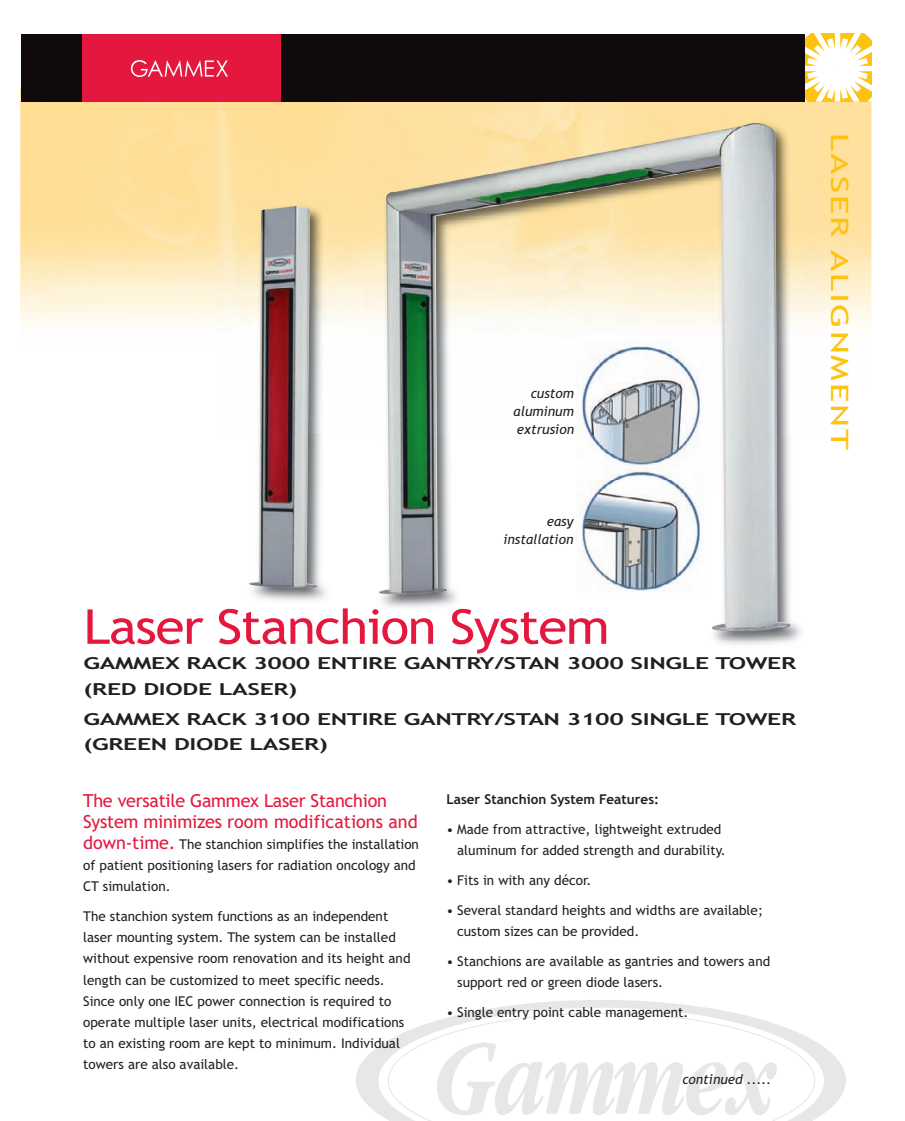
<style>
.page{position:relative;width:905px;height:1121px;background:#fff}
.page>*{position:absolute;margin:0;border:0;box-sizing:border-box;transform-origin:0 0}
.t1{font:48px "Trebuchet MS";letter-spacing:-.025em;color:#e4183e;scale:1.1 1}
.t2{font:24px "Trebuchet MS";letter-spacing:.05em;color:#fec210;scale:1.5 1}
.t3{font:18px/21px "Trebuchet MS";letter-spacing:-.015em;color:#e4183e}
.t4{font:700 16.5px/25.5px "Trebuchet MS";letter-spacing:-.015em;color:#231f20;scale:1.5 1}
.t5{font:13.5px/21px "Trebuchet MS";color:#231f20}
.t6{font:italic 13.5px/18px "Trebuchet MS";color:#231f20;text-align:justify}
.t7{font:700 13.5px "Trebuchet MS";color:#231f20}
.s1{font-size:18px;color:#e4183e}
</style>
<div class="page">
<img style="left:20px;top:87px;width:851px;height:237px">
<svg style="left:804px;top:34px;width:67px;height:67px"></svg>
<div style="left:21px;top:34px;width:783px;height:67px;background:#110a0c"></div>
<div style="left:83px;top:34px;width:198px;height:67px;background:#e4183e"></div>
<svg style="left:131px;top:60px;width:97px;height:17px"></svg>
<svg style="left:356px;top:1000px;width:489px;height:120px"></svg>
<svg style="left:388px;top:1012px;width:427px;height:108px"></svg>
<svg style="left:437px;top:1042px;width:339px;height:73px"></svg>
<img style="left:362px;top:112px;width:461px;height:512px">
<img style="left:354px;top:112px;width:8px;height:83px">
<img style="left:379px;top:123px;width:411px;height:508px">
<img style="left:218px;top:195px;width:144px;height:406px">
<img style="left:248px;top:206px;width:70px;height:382px">
<img style="left:576px;top:342px;width:128px;height:250px">
<p class="t6" style="left:513px;top:384px;width:62px;text-indent:17px">custom aluminum extrusion</p>
<p class="t6" style="left:503px;top:512px;width:71px;text-align:right">easy installation</p>
<h1 class="t1" style="left:84px;top:599px;width:479px">Laser Stanchion System</h1>
<p class="t4" style="left:84px;top:651px;width:476px">GAMMEX RACK 3000 ENTIRE GANTRY/STAN 3000 SINGLE TOWER (RED DIODE LASER)</p>
<p class="t4" style="left:84px;top:706px;width:476px">GAMMEX RACK 3100 ENTIRE GANTRY/STAN 3100 SINGLE TOWER (GREEN DIODE LASER)</p>
<h3 class="t3" style="left:83px;top:790px;width:336px">The versatile Gammex Laser Stanchion<br>System minimizes room modifications and</h3>
<p class="t5" style="left:83px;top:834px;width:337px"><span class="s1">down-time.</span> The stanchion simplifies the installation of patient positioning lasers for radiation oncology and<br>CT simulation.</p>
<p class="t5" style="left:83px;top:906px;width:329px">The stanchion system functions as an independent laser mounting system. The system can be installed without expensive room renovation and its height and length can be customized to meet specific needs.<br>Since only one IEC power connection is required to operate multiple laser units, electrical modifications to an existing room are kept to minimum. Individual towers are also available.</p>
<p class="t7" style="left:446px;top:791px;width:214px">Laser Stanchion System Features:</p>
<p class="t5" style="left:457px;top:819px;width:270px;text-indent:-11px">• Made from attractive, lightweight extruded aluminum for added strength and durability.</p>
<p class="t5" style="left:446px;top:870px;width:147px">• Fits in with any décor.</p>
<p class="t5" style="left:457px;top:900px;width:307px;text-indent:-11px">• Several standard heights and widths are available; custom sizes can be provided.</p>
<p class="t5" style="left:457px;top:951px;width:314px;text-indent:-11px">• Stanchions are available as gantries and towers and support red or green diode lasers.</p>
<p class="t5" style="left:446px;top:1002px;width:244px">• Single entry point cable management.</p>
<p class="t6" style="left:682px;top:1070px;width:91px">continued .....</p>
<h2 class="t2" style="left:853px;top:133px;width:213px;rotate:90deg">LASER ALIGNMENT</h2>
</div>
